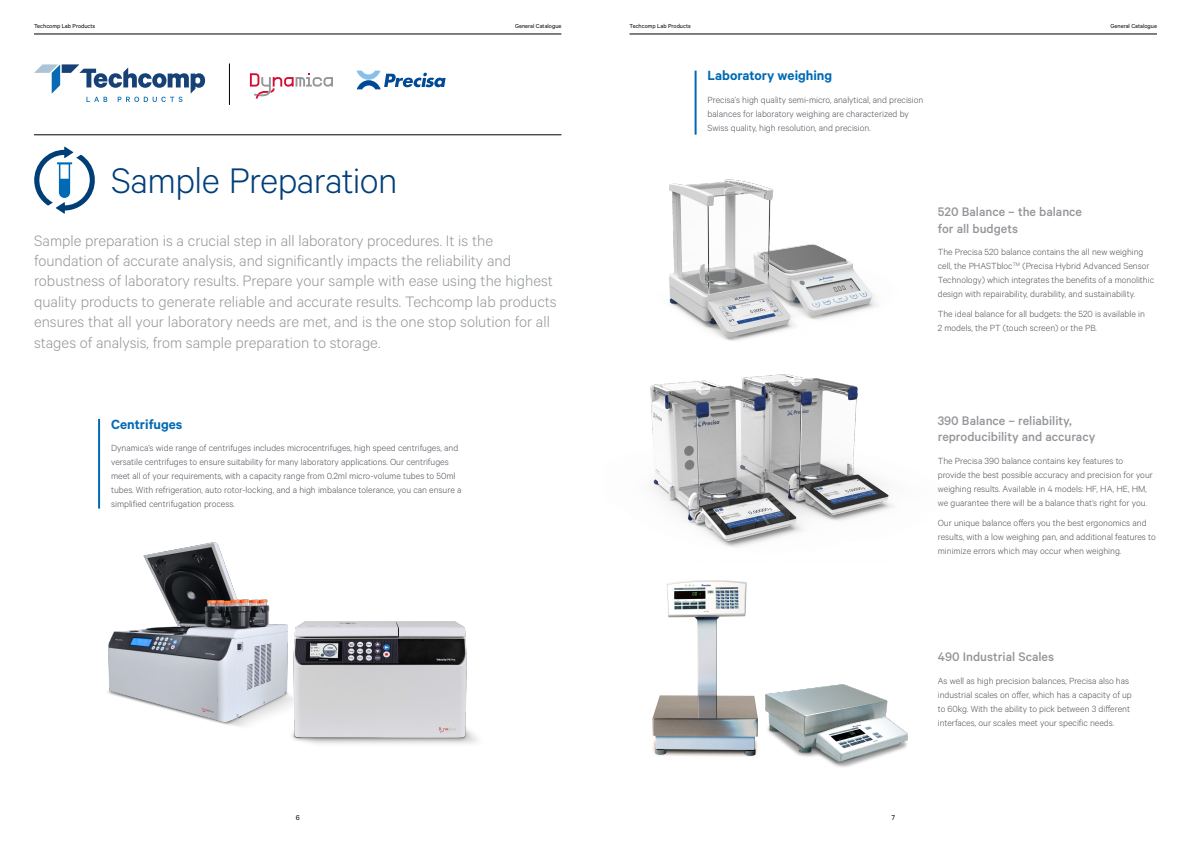
<style>
.page{position:relative;width:1191px;height:842px;background:#fff}
.page>*{position:absolute;margin:0;border:0;box-sizing:border-box;transform-origin:0 0}
.Heading_1{font:300 40px "Calibre";letter-spacing:-.015em;color:#003e78}
.Brand_Page_Intro{font:300 17px/20.4px "Calibre";color:#94969a}
.Heading_2{font:600 15px "Calibre";color:#006ab4}
.Heading_3{font:500 14px/16.8px "Calibre";color:#94969a}
.Body_Copy{font:300 10px/14px "Calibre";color:#50535a}
.t1{font:8px "Calibre";color:#000}
.t2{font:6.5px "Calibre";color:#000}
</style>
<div class="page">
<svg style="left:34px;top:64px;width:171px;height:38px"></svg>
<hr style="left:229px;top:63px;width:1px;height:42px;background:#000">
<svg style="left:250px;top:73px;width:83px;height:26px"></svg>
<svg style="left:356px;top:71px;width:89px;height:18px"></svg>
<hr style="left:34px;top:135px;width:527px;height:1px;background:#000">
<hr style="left:98px;top:419px;width:2px;height:90px;background:#006ab4">
<hr style="left:694px;top:71px;width:2px;height:64px;background:#006ab4">
<img style="left:650px;top:374px;width:244px;height:173px">
<img style="left:652px;top:580px;width:95px;height:177px">
<img style="left:729px;top:664px;width:179px;height:103px">
<img style="left:853px;top:269px;width:24px;height:43px">
<img style="left:669px;top:179px;width:184px;height:162px">
<img style="left:108px;top:542px;width:126px;height:184px">
<img style="left:234px;top:590px;width:244px;height:154px">
<svg style="left:34px;top:147px;width:61px;height:67px"></svg>
<hr style="left:34px;top:34px;width:527px;height:1px;background:#000">
<hr style="left:629px;top:34px;width:528px;height:1px;background:#000">
<p class="t2" style="left:34px;top:22px;width:63px">Techcomp Lab Products</p>
<p class="t2" style="left:515px;top:22px;width:48px">General Catalogue</p>
<p class="t2" style="left:629px;top:22px;width:63px">Techcomp Lab Products</p>
<p class="t2" style="left:1110px;top:22px;width:48px">General Catalogue</p>
<p class="Heading_1" style="left:111px;top:157px;width:288px">Sample Preparation</p>
<p class="Brand_Page_Intro" style="left:34px;top:229px;width:524px">Sample preparation is a crucial step in all laboratory procedures. It is the foundation of accurate analysis, and significantly impacts the reliability and robustness of laboratory results. Prepare your sample with ease using the highest quality products to generate reliable and accurate results. Techcomp lab products ensures that all your laboratory needs are met, and is the one stop solution for all stages of analysis, from sample preparation to storage.</p>
<p class="Heading_2" style="left:111px;top:415px;width:73px">Centrifuges</p>
<p class="Body_Copy" style="left:111px;top:441px;width:352px">Dynamica’s wide range of centrifuges includes microcentrifuges, high speed centrifuges, and versatile centrifuges to ensure suitability for many laboratory applications. Our centrifuges meet all of your requirements, with a capacity range from 0.2ml micro-volume tubes to 50ml tubes. With refrigeration, auto rotor-locking, and a high imbalance tolerance, you can ensure a simplified centrifugation process.</p>
<p class="t1" style="left:296px;top:813px;width:5px">6</p>
<p class="Heading_2" style="left:707px;top:67px;width:126px">Laboratory weighing</p>
<p class="Body_Copy" style="left:707px;top:92px;width:217px">Precisa’s high quality semi-micro, analytical, and precision balances for laboratory weighing are characterized by<br>Swiss quality, high resolution, and precision.</p>
<p class="Heading_3" style="left:937px;top:203px;width:146px">520 Balance – the balance for all budgets</p>
<p class="Body_Copy" style="left:937px;top:245px;width:218px">The Precisa 520 balance contains the all new weighing cell, the PHASTbloc<sup>TM</sup> (Precisa Hybrid Advanced Sensor Technology) which integrates the benefits of a monolithic design with repairability, durability, and sustainability.</p>
<p class="Body_Copy" style="left:937px;top:306px;width:208px">The ideal balance for all budgets: the 520 is available in<br>2 models, the PT (touch screen) or the PB.</p>
<p class="Heading_3" style="left:937px;top:411px;width:159px">390 Balance – reliability, reproducibility and accuracy</p>
<p class="Body_Copy" style="left:937px;top:453px;width:216px">The Precisa 390 balance contains key features to provide the best possible accuracy and precision for your weighing results. Available in 4 models: HF, HA, HE, HM, we guarantee there will be a balance that’s right for you.</p>
<p class="Body_Copy" style="left:937px;top:515px;width:219px">Our unique balance offers you the best ergonomics and results, with a low weighing pan, and additional features to minimize errors which may occur when weighing.</p>
<p class="t1" style="left:891px;top:813px;width:5px">7</p>
<p class="Heading_3" style="left:937px;top:648px;width:118px">490 Industrial Scales</p>
<p class="Body_Copy" style="left:937px;top:673px;width:196px">As well as high precision balances, Precisa also has industrial scales on offer, which has a capacity of up to 60kg. With the ability to pick between 3 different interfaces, our scales meet your specific needs.</p>
</div>
